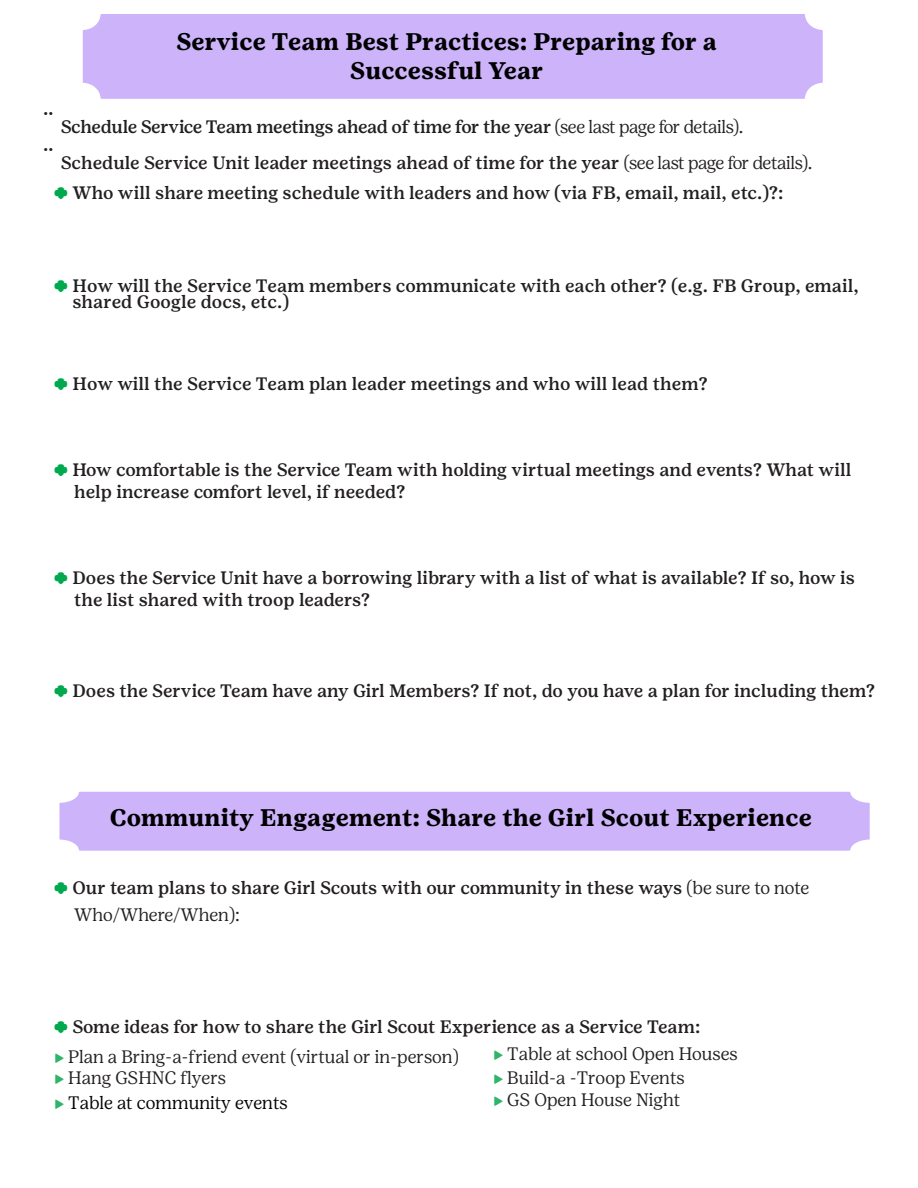
<style>
.page{position:relative;width:918px;height:1188px;background:#fff}
.page>*{position:absolute;margin:0;border:0;box-sizing:border-box;transform-origin:0 0}
.t1{font:700 24px/28.8px "Girl Scout Text";color:#000;text-align:center}
.t2{font:500 18px/16.4px "Girl Scout Text";color:#231f20}
.t3{font:300 18px/24.6px "Girl Scout Display";color:#231f20}
.t4{font:500 18px "Girl Scout Text";letter-spacing:-.02em;color:#231f20}
.t5{font:300 18px "Girl Scout Display";color:#000}
.s1{font-family:"Girl Scout Display";font-weight:300}
.s2{color:#00a94e}
.s3{font-size:15px;color:#2fb569}
</style>
<div class="page">
<div style="left:83px;top:14px;width:740px;height:85px;background:#ccb3fa"></div>
<div style="left:59px;top:792px;width:811px;height:59px;background:#ccb3fa"></div>
<h1 class="t1" style="left:176px;top:27px;width:542px">Service Team Best Practices: Preparing for a<br>Successful Year</h1>
<p class="t4" style="left:61px;top:116px;width:684px">Schedule Service Team meetings ahead of time for the year <span class="s1">(see last page for details).</span></p>
<p class="t2" style="left:61px;top:154px;width:753px">Schedule Service Unit leader meetings ahead of time for the year <span class="s1">(see last page for details).</span></p>
<p class="t2" style="left:54px;top:184px;width:731px"><span class="s2">☙</span> Who will share meeting schedule with leaders and how (via FB, email, mail, etc.)?:</p>
<p class="t2" style="left:72px;top:277px;width:788px;text-indent:-18px"><span class="s2">☙</span> How will the Service Team members communicate with each other? (e.g. FB Group, email, shared Google docs, etc.)</p>
<p class="t2" style="left:54px;top:375px;width:655px"><span class="s2">☙</span> How will the Service Team plan leader meetings and who will lead them?</p>
<p class="t2" style="left:54px;top:462px;width:799px"><span class="s2">☙</span> How comfortable is the Service Team with holding virtual meetings and events? What will</p>
<p class="t2" style="left:74px;top:483px;width:333px">help increase comfort level, if needed?</p>
<p class="t2" style="left:54px;top:570px;width:802px"><span class="s2">☙</span> Does the Service Unit have a borrowing library with a list of what is available? If so, how is</p>
<p class="t2" style="left:74px;top:591px;width:298px">the list shared with troop leaders?</p>
<p class="t2" style="left:54px;top:683px;width:823px"><span class="s2">☙</span> Does the Service Team have any Girl Members? If not, do you have a plan for including them?</p>
<h1 class="t1" style="left:110px;top:803px;width:704px">Community Engagement: Share the Girl Scout Experience</h1>
<p class="t2" style="left:54px;top:879px;width:757px"><span class="s2">☙</span> Our team plans to share Girl Scouts with our community in these ways <span class="s1">(be sure to note</span></p>
<p class="t3" style="left:74px;top:902px;width:167px">Who/Where/When):</p>
<p class="t2" style="left:54px;top:1019px;width:648px"><span class="s2">☙</span> Some ideas for how to share the Girl Scout Experience as a Service Team:</p>
<p class="t3" style="left:494px;top:1041px;width:245px"><span class="s3">▶</span> Table at school Open Houses <span class="s3">▶</span> Build-a -Troop Events</p>
<p class="t3" style="left:494px;top:1087px;width:188px"><span class="s3">▶</span> GS Open House Night</p>
<p class="t3" style="left:55px;top:1045px;width:405px;line-height:21.6px"><span class="s3">▶</span> Plan a Bring-a-friend event (virtual or in-person) <span class="s3">▶</span> Hang GSHNC flyers</p>
<p class="t5" style="left:55px;top:1092px;width:235px"><span class="s3">▶</span> Table at community events</p>
</div>
